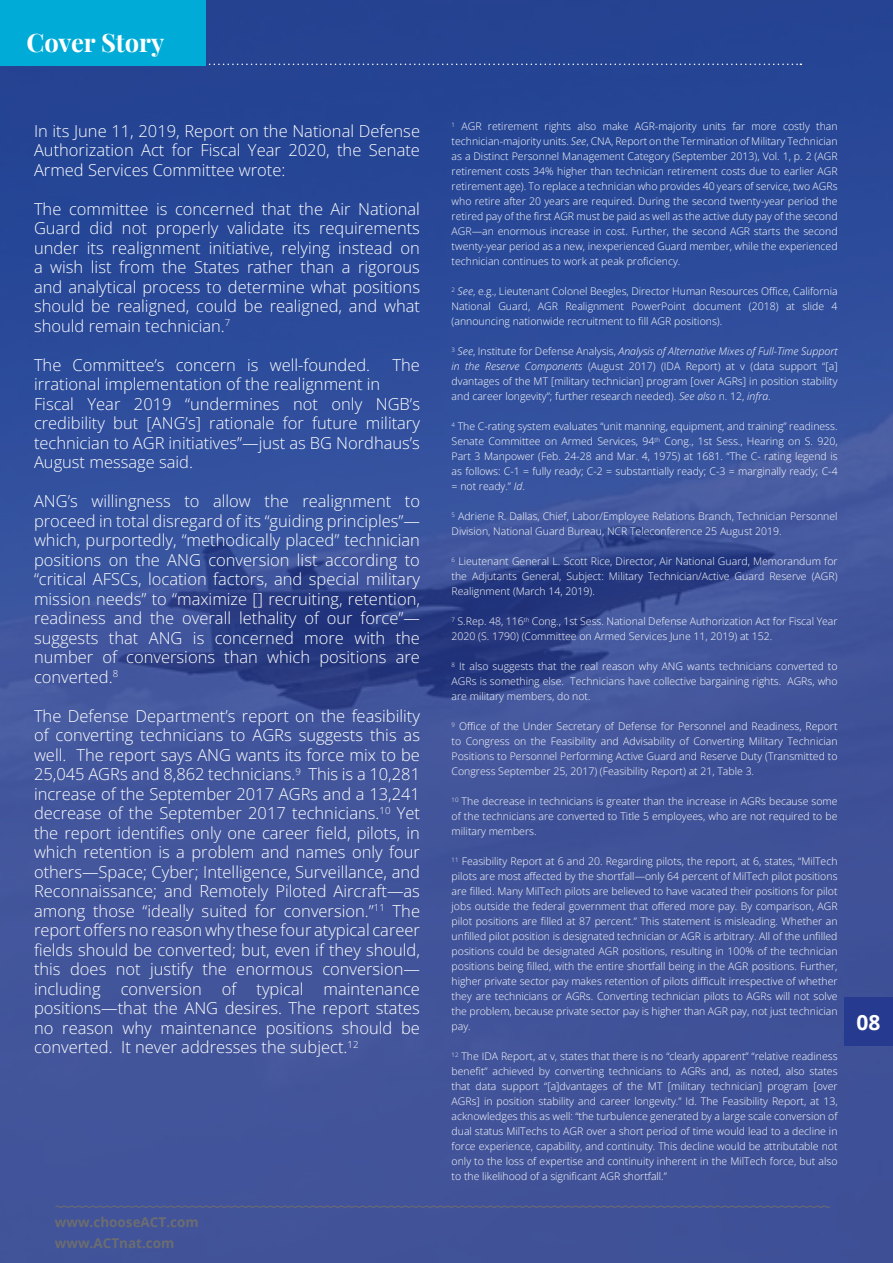
<style>
.page{position:relative;width:893px;height:1263px;background:#fff}
.page>*{position:absolute;margin:0;border:0;box-sizing:border-box;transform-origin:0 0}
.t1{font:700 25.5px "Playfair Display";color:#fff}
.t2{font:700 21px "Open Sans";color:#fff}
.t3{font:16.5px/19.5px "Open Sans";color:#fff;text-align:justify}
.t4{font:700 13.5px/21px "Open Sans";color:#6c6d70}
.t5{font:10.5px/15px "Open Sans";color:#fff;text-align:justify}
.s1{font-style:italic}
</style>
<div class="page">
<img style="left:0;top:0;width:893px;height:1263px">
<div style="left:844px;top:997px;width:49px;height:49px;background:#263a8f"></div>
<svg style="left:55px;top:1205px;width:775px;height:3px;background:#505b88"></svg>
<svg style="left:206px;top:64px;width:595px;height:1px"></svg>
<div style="left:0;top:0;width:206px;height:65px;background:#00acd7"></div>
<h1 class="t1" style="left:26px;top:22px;width:139px">Cover Story</h1>
<h3 class="t3" style="left:34px;top:121px;width:388px">In its June 11, 2019, Report on the National Defense Authorization Act for Fiscal Year 2020, the Senate Armed Services Committee wrote:</h3>
<p class="t3" style="left:34px;top:199px;width:388px">The committee is concerned that the Air National Guard did not properly validate its requirements under its realignment initiative, relying instead on a wish list from the States rather than a rigorous and analytical process to determine what positions should be realigned, could be realigned, and what should remain technician.<sup>7</sup></p>
<h3 class="t3" style="left:34px;top:355px;width:338px">The Committee’s concern is well-founded.</h3>
<h3 class="t3" style="left:392px;top:355px;width:29px">The</h3>
<h3 class="t3" style="left:34px;top:374px;width:387px;text-align:left">irrational implementation of the realignment in Fiscal Year 2019 “undermines not only NGB’s credibility but [ANG’s] rationale for future military technician to AGR initiatives”—just as BG Nordhaus’s August message said.</h3>
<p class="t3" style="left:34px;top:491px;width:387px">ANG’s willingness to allow the realignment to proceed in total disregard of its “guiding principles”— which, purportedly, “methodically placed” technician positions on the ANG conversion list according to “critical AFSCs, location factors, and special military mission needs” to “maximize [] recruiting, retention, readiness and the overall lethality of our force”— suggests that ANG is concerned more with the number of conversions than which positions are converted.<sup>8</sup></p>
<p class="t3" style="left:34px;top:706px;width:388px">The Defense Department’s report on the feasibility of converting technicians to AGRs suggests this as well. The report says ANG wants its force mix to be 25,045 AGRs and 8,862 technicians.<sup>9</sup> This is a 10,281 increase of the September 2017 AGRs and a 13,241 decrease of the September 2017 technicians.<sup>10</sup> Yet the report identifies only one career field, pilots, in which retention is a problem and names only four others—Space; Cyber; Intelligence, Surveillance, and Reconnaissance; and Remotely Piloted Aircraft—as among those “ideally suited for conversion.”<sup>11</sup> The report offers no reason why these four atypical career fields should be converted; but, even if they should, this does not justify the enormous conversion— including conversion of typical maintenance positions—that the ANG desires. The report states no reason why maintenance positions should be converted. It never addresses the subject.<sup>12</sup></p>
<p class="t4" style="left:55px;top:1211px;width:145px">www.chooseACT.com www.ACTnat.com</p>
<p class="t5" style="left:452px;top:119px;width:387px"><sup>1</sup> AGR retirement rights also make AGR-majority units far more costly than technician-majority units. <span class="s1">See</span>, CNA, Report on the Termination of Military Technician as a Distinct Personnel Management Category (September 2013), Vol. 1, p. 2 (AGR retirement costs 34% higher than technician retirement costs due to earlier AGR retirement age). To replace a technician who provides 40 years of service, two AGRs who retire after 20 years are required. During the second twenty-year period the retired pay of the first AGR must be paid as well as the active duty pay of the second AGR—an enormous increase in cost. Further, the second AGR starts the second twenty-year period as a new, inexperienced Guard member, while the experienced technician continues to work at peak proficiency.</p>
<p class="t5" style="left:452px;top:284px;width:387px"><sup>2</sup> <span class="s1">See</span>, e.g., Lieutenant Colonel Beegles, Director Human Resources Office, California National Guard, AGR Realignment PowerPoint document (2018) at slide 4 (announcing nationwide recruitment to fill AGR positions).</p>
<p class="t5" style="left:452px;top:344px;width:388px"><sup>3</sup> <span class="s1">See</span>, Institute for Defense Analysis, <span class="s1">Analysis of Alternative Mixes of Full-Time Support in the Reserve Components</span> (August 2017) (IDA Report) at v (data support “[a] dvantages of the MT [military technician] program [over AGRs] in position stability and career longevity”; further research needed). <span class="s1">See also</span> n. 12, <span class="s1">infra</span>.</p>
<p class="t5" style="left:452px;top:419px;width:388px"><sup>4</sup> The C-rating system evaluates “unit manning, equipment, and training” readiness.<br>Senate Committee on Armed Services, 94<sup>th</sup> Cong., 1st Sess., Hearing on S. 920, Part 3 Manpower (Feb. 24-28 and Mar. 4, 1975) at 1681. “The C- rating legend is as follows: C-1 = fully ready; C-2 = substantially ready; C-3 = marginally ready; C-4 = not ready.” <span class="s1">Id</span>.</p>
<p class="t5" style="left:452px;top:509px;width:387px"><sup>5</sup> Adriene R. Dallas, Chief, Labor/Employee Relations Branch, Technician Personnel<br>Division, National Guard Bureau, NCR Teleconference 25 August 2019.</p>
<p class="t5" style="left:452px;top:554px;width:387px"><sup>6</sup> Lieutenant General L. Scott Rice, Director, Air National Guard, Memorandum for the Adjutants General, Subject: Military Technician/Active Guard Reserve (AGR)<br>Realignment (March 14, 2019).</p>
<p class="t5" style="left:452px;top:614px;width:387px"><sup>7</sup> S.Rep. 48, 116<sup>th</sup> Cong., 1st Sess. National Defense Authorization Act for Fiscal Year<br>2020 (S. 1790) (Committee on Armed Services June 11, 2019) at 152.</p>
<p class="t5" style="left:452px;top:659px;width:387px"><sup>8</sup> It also suggests that the real reason why ANG wants technicians converted to AGRs is something else. Technicians have collective bargaining rights. AGRs, who are military members, do not.</p>
<p class="t5" style="left:452px;top:719px;width:387px"><sup>9</sup> Office of the Under Secretary of Defense for Personnel and Readiness, Report to Congress on the Feasibility and Advisability of Converting Military Technician Positions to Personnel Performing Active Guard and Reserve Duty (Transmitted to Congress September 25, 2017) (Feasibility Report) at 21, Table 3.</p>
<p class="t5" style="left:452px;top:794px;width:387px"><sup>10</sup> The decrease in technicians is greater than the increase in AGRs because some of the technicians are converted to Title 5 employees, who are not required to be military members.</p>
<p class="t5" style="left:452px;top:854px;width:387px"><sup>11</sup> Feasibility Report at 6 and 20. Regarding pilots, the report, at 6, states, “MilTech pilots are most affected by the shortfall—only 64 percent of MilTech pilot positions are filled. Many MilTech pilots are believed to have vacated their positions for pilot jobs outside the federal government that offered more pay. By comparison, AGR pilot positions are filled at 87 percent.” This statement is misleading. Whether an unfilled pilot position is designated technician or AGR is arbitrary. All of the unfilled positions could be designated AGR positions, resulting in 100% of the technician positions being filled, with the entire shortfall being in the AGR positions. Further, higher private sector pay makes retention of pilots difficult irrespective of whether they are technicians or AGRs. Converting technician pilots to AGRs will not solve the problem, because private sector pay is higher than AGR pay, not just technician pay.</p>
<p class="t5" style="left:452px;top:1049px;width:387px"><sup>12</sup> The IDA Report, at v, states that there is no “clearly apparent” “relative readiness benefit” achieved by converting technicians to AGRs and, as noted, also states that data support “[a]dvantages of the MT [military technician] program [over AGRs] in position stability and career longevity.” Id. The Feasibility Report, at 13, acknowledges this as well: “the turbulence generated by a large scale conversion of dual status MilTechs to AGR over a short period of time would lead to a decline in force experience, capability, and continuity. This decline would be attributable not only to the loss of expertise and continuity inherent in the MilTech force, but also to the likelihood of a significant AGR shortfall.”</p>
<h2 class="t2" style="left:856px;top:1008px;width:25px">028</h2>
</div>
